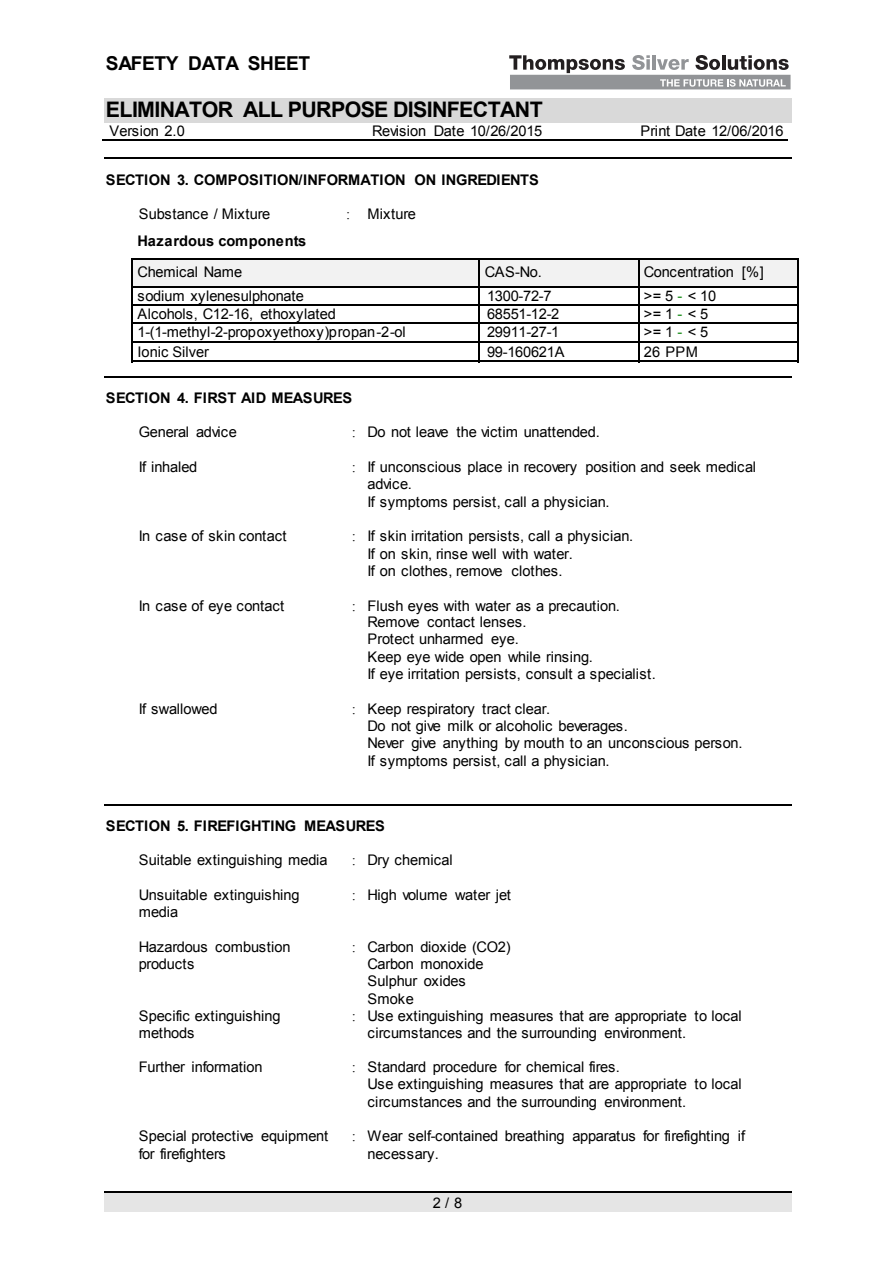
<style>
.page{position:relative;width:894px;height:1264px;background:#fff}
.page>*{position:absolute;margin:0;border:0;box-sizing:border-box;transform-origin:0 0}
.t1{font:700 21.3px "Arial";letter-spacing:-.03em;color:#000}
.t2{font:700 19.2px "Arial";letter-spacing:-.02em;color:#000}
.t3{font:14.7px/17.2px "Arial";letter-spacing:-.02em;color:#000}
.t4{font:14.7px/17.4px "Arial";letter-spacing:.005em;color:#000}
.t5{font:700 14.7px "Arial";letter-spacing:.005em;color:#000}
.t6{font:14.7px "Arial";letter-spacing:.01em;color:#000}
.t7{font:14.7px "Arial";letter-spacing:.02em;color:#000}
.t8{font:14.7px "Arial";color:#000}
.s1{font-family:"Times New Roman"}
.s2{color:#008000}
</style>
<div class="page">
<div style="left:104px;top:98px;width:687px;height:25px;background:#d9d9d9"></div>
<hr style="left:102px;top:140px;width:237px;height:1px;background:#000">
<hr style="left:339px;top:140px;width:237px;height:1px;background:#000">
<hr style="left:576px;top:140px;width:211px;height:1px;background:#000">
<div style="left:104px;top:1192px;width:687px;height:18px;background:#e5e5e5"></div>
<hr style="left:104px;top:1191px;width:687px;height:1px;background:#000">
<hr style="left:104px;top:158px;width:687px;height:1px;background:#000">
<hr style="left:133px;top:259px;width:4px;height:27px;background:#f2f2f2">
<div style="left:473px;top:259px;width:5px;height:27px;background:#f2f2f2"></div>
<div style="left:137px;top:259px;width:336px;height:27px;background:#f2f2f2"></div>
<div style="left:479px;top:259px;width:5px;height:27px;background:#f2f2f2"></div>
<div style="left:633px;top:259px;width:5px;height:27px;background:#f2f2f2"></div>
<div style="left:484px;top:259px;width:149px;height:27px;background:#f2f2f2"></div>
<svg style="left:639px;top:259px;width:4px;height:27px"></svg>
<div style="left:793px;top:259px;width:5px;height:27px;background:#f2f2f2"></div>
<div style="left:643px;top:259px;width:150px;height:27px;background:#f2f2f2"></div>
<hr style="left:133px;top:258px;width:345px;height:1px;background:#000">
<hr style="left:479px;top:258px;width:159px;height:1px;background:#000">
<hr style="left:639px;top:258px;width:157px;height:1px;background:#000">
<hr style="left:133px;top:286px;width:345px;height:1px;background:#000">
<hr style="left:479px;top:286px;width:159px;height:1px;background:#000">
<hr style="left:639px;top:286px;width:157px;height:1px;background:#000">
<hr style="left:796px;top:259px;width:2px;height:27px;background:#000">
<hr style="left:133px;top:304px;width:345px;height:1px;background:#000">
<hr style="left:479px;top:304px;width:159px;height:1px;background:#000">
<hr style="left:639px;top:304px;width:157px;height:1px;background:#000">
<svg style="left:132px;top:258px;width:1px;height:65px"></svg>
<hr style="left:133px;top:322px;width:345px;height:1px;background:#000">
<svg style="left:478px;top:258px;width:1px;height:65px"></svg>
<hr style="left:479px;top:322px;width:159px;height:1px;background:#000">
<svg style="left:638px;top:258px;width:1px;height:65px"></svg>
<hr style="left:639px;top:322px;width:157px;height:1px;background:#000">
<svg style="left:796px;top:286px;width:2px;height:37px"></svg>
<hr style="left:132px;top:323px;width:1px;height:38px;background:#000">
<hr style="left:133px;top:341px;width:345px;height:2px;background:#000">
<hr style="left:478px;top:323px;width:1px;height:38px;background:#000">
<hr style="left:479px;top:341px;width:159px;height:2px;background:#000">
<hr style="left:638px;top:323px;width:1px;height:38px;background:#000">
<hr style="left:639px;top:341px;width:157px;height:2px;background:#000">
<hr style="left:133px;top:360px;width:345px;height:2px;background:#000">
<hr style="left:479px;top:360px;width:159px;height:2px;background:#000">
<hr style="left:639px;top:360px;width:157px;height:2px;background:#000">
<hr style="left:796px;top:323px;width:2px;height:38px;background:#000">
<hr style="left:104px;top:376px;width:687px;height:1px;background:#000">
<hr style="left:104px;top:804px;width:687px;height:1px;background:#000">
<div style="left:510px;top:75px;width:280px;height:14px;background:#929497"></div>
<svg style="left:509px;top:55px;width:115px;height:18px"></svg>
<svg style="left:632px;top:55px;width:17px;height:15px"></svg>
<hr style="left:652px;top:55px;width:3px;height:15px;background:#929497">
<svg style="left:657px;top:59px;width:31px;height:11px"></svg>
<svg style="left:695px;top:55px;width:24px;height:15px"></svg>
<svg style="left:722px;top:55px;width:3px;height:15px"></svg>
<svg style="left:727px;top:55px;width:61px;height:15px"></svg>
<svg style="left:660px;top:79px;width:125px;height:8px"></svg>
<h2 class="t2" style="left:106px;top:50px;width:206px">SAFETY DATA SHEET</h2>
<h1 class="t1" style="left:106px;top:96px;width:438px">ELIMINATOR ALL PURPOSE DISINFECTANT</h1>
<p class="t3" style="left:109px;top:123px;width:77px">Version 2.0</p>
<p class="t3" style="left:372px;top:123px;width:172px">Revision Date 10/26/2015</p>
<p class="t3" style="left:640px;top:123px;width:145px">Print Date 12/06/2016</p>
<p class="t5" style="left:106px;top:170px;width:434px">SECTION 3. COMPOSITION/INFORMATION ON INGREDIENTS</p>
<p class="t6" style="left:139px;top:204px;width:133px">Substance / Mixture</p>
<p class="t6" style="left:346px;top:204px;width:71px"><span class="s1">:</span> Mixture</p>
<p class="t5" style="left:137px;top:231px;width:170px">Hazardous components</p>
<p class="t3" style="left:137px;top:264px;width:106px">Chemical Name</p>
<p class="t3" style="left:484px;top:264px;width:59px">CAS-No.</p>
<p class="t3" style="left:643px;top:264px;width:121px">Concentration [%]</p>
<p class="t3" style="left:137px;top:287px;width:168px">sodium xylenesulphonate</p>
<p class="t3" style="left:487px;top:287px;width:66px">1300-72-7</p>
<p class="t3" style="left:643px;top:287px;width:74px">&gt;=5<span class="s2">-</span>&lt;10</p>
<p class="t3" style="left:137px;top:305px;width:200px">Alcohols, C12-16, ethoxylated</p>
<p class="t3" style="left:487px;top:305px;width:74px">68551-12-2</p>
<p class="t3" style="left:643px;top:305px;width:66px">&gt;=1<span class="s2">-</span>&lt;5</p>
<p class="t3" style="left:137px;top:323px;width:269px">1-(1-methyl-2-propoxyethoxy)propan-2-ol</p>
<p class="t3" style="left:487px;top:323px;width:74px">29911-27-1</p>
<p class="t3" style="left:643px;top:323px;width:66px">&gt;=1<span class="s2">-</span>&lt;5</p>
<p class="t8" style="left:137px;top:342px;width:73px">Ionic Silver</p>
<p class="t3" style="left:487px;top:343px;width:79px">99-160621A</p>
<p class="t3" style="left:643px;top:343px;width:56px">26 PPM</p>
<p class="t5" style="left:106px;top:388px;width:247px">SECTION 4. FIRST AID MEASURES</p>
<p class="t3" style="left:139px;top:423px;width:100px">General advice</p>
<p class="t3" style="left:351px;top:423px;width:249px"><span class="s1">:</span> Do not leave the victim unattended.</p>
<p class="t3" style="left:139px;top:458px;width:60px">If inhaled</p>
<p class="t3" style="left:367px;top:458px;width:390px;text-indent:-16px"><span class="s1">:</span> If unconscious place in recovery position and seek medical advice.<br>If symptoms persist, call a physician.</p>
<p class="t7" style="left:139px;top:526px;width:149px">In case of skin contact</p>
<p class="t4" style="left:367px;top:527px;width:267px;text-indent:-16px"><span class="s1">:</span> If skin irritation persists, call a physician.<br>If on skin, rinse well with water.<br>If on clothes, remove clothes.</p>
<p class="t3" style="left:139px;top:597px;width:147px">In case of eye contact</p>
<p class="t3" style="left:367px;top:597px;width:290px;text-indent:-16px"><span class="s1">:</span> Flush eyes with water as a precaution.<br>Remove contact lenses.<br>Protect unharmed eye.<br>Keep eye wide open while rinsing.<br>If eye irritation persists, consult a specialist.</p>
<p class="t3" style="left:139px;top:700px;width:80px">If swallowed</p>
<p class="t3" style="left:367px;top:700px;width:376px;text-indent:-16px"><span class="s1">:</span> Keep respiratory tract clear.<br>Do not give milk or alcoholic beverages.<br>Never give anything by mouth to an unconscious person.<br>If symptoms persist, call a physician.</p>
<p class="t5" style="left:106px;top:816px;width:280px">SECTION 5. FIREFIGHTING MEASURES</p>
<p class="t4" style="left:139px;top:851px;width:190px">Suitable extinguishing media</p>
<p class="t3" style="left:351px;top:851px;width:102px"><span class="s1">:</span> Dry chemical</p>
<p class="t3" style="left:139px;top:886px;width:162px;line-height:16.8px">Unsuitable extinguishing media</p>
<p class="t3" style="left:351px;top:886px;width:161px"><span class="s1">:</span> High volume water jet</p>
<p class="t3" style="left:139px;top:938px;width:153px">Hazardous combustion products</p>
<p class="t3" style="left:367px;top:938px;width:145px;text-indent:-16px"><span class="s1">:</span> Carbon dioxide (CO2)<br>Carbon monoxide<br>Sulphur oxides<br>Smoke</p>
<p class="t3" style="left:139px;top:1007px;width:143px;line-height:16.8px">Specific extinguishing methods</p>
<p class="t3" style="left:367px;top:1007px;width:375px;line-height:16.8px;text-indent:-16px"><span class="s1">:</span> Use extinguishing measures that are appropriate to local circumstances and the surrounding environment.</p>
<p class="t3" style="left:139px;top:1058px;width:125px">Further information</p>
<p class="t3" style="left:367px;top:1058px;width:375px;text-indent:-16px"><span class="s1">:</span> Standard procedure for chemical fires.<br>Use extinguishing measures that are appropriate to local circumstances and the surrounding environment.</p>
<p class="t3" style="left:139px;top:1127px;width:191px;line-height:18px">Special protective equipment for firefighters</p>
<p class="t3" style="left:367px;top:1127px;width:379px;line-height:18px;text-indent:-16px"><span class="s1">:</span> Wear self-contained breathing apparatus for firefighting if necessary.</p>
<p class="t3" style="left:433px;top:1193px;width:31px">2/8</p>
</div>
